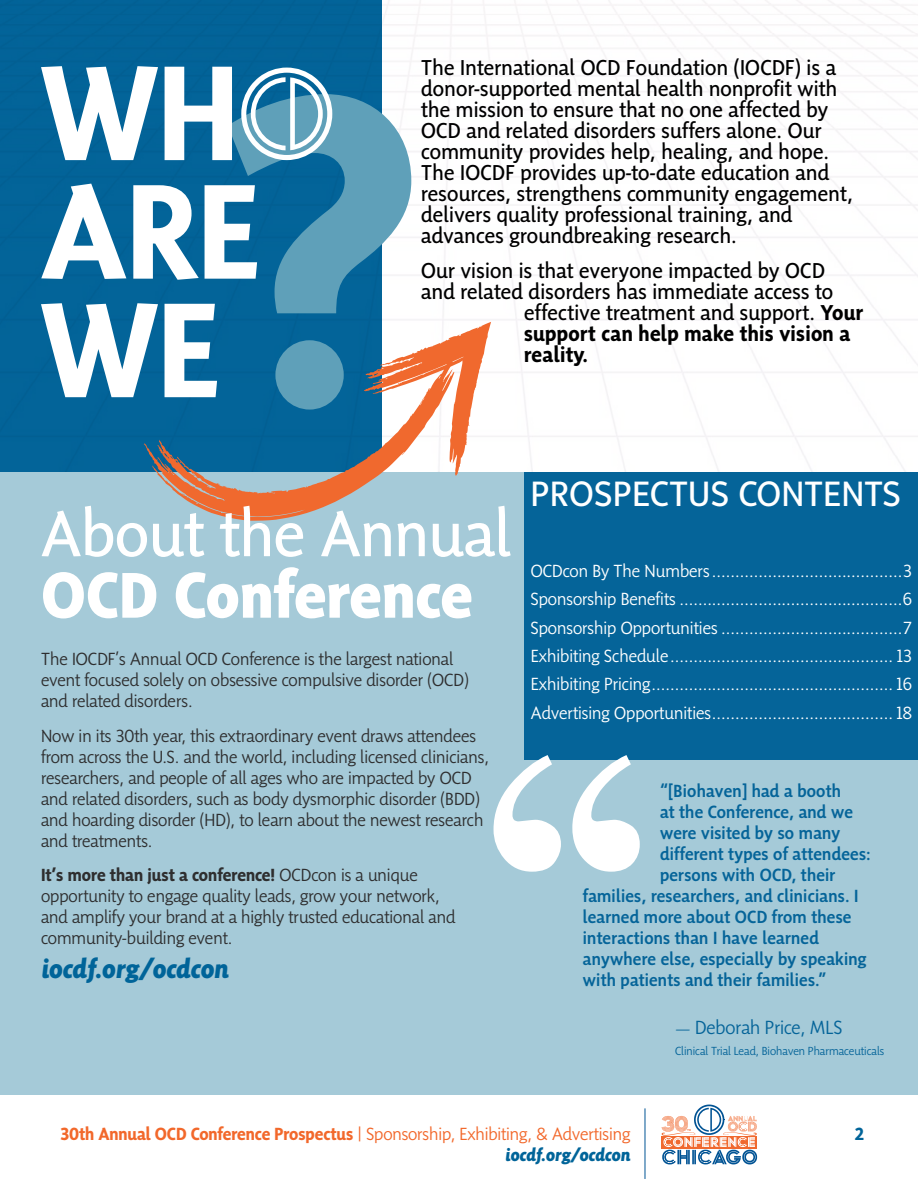
<style>
.page{position:relative;width:918px;height:1188px;background:#fff}
.page>*{position:absolute;margin:0;border:0;box-sizing:border-box;transform-origin:0 0}
.t1{font:700 450px "Sensibility";color:#5fa0b9}
.t2{font:700 138px/118.5px "Sensibility";color:#fff}
.t3{font:66px "Sensibility";color:#fff}
.t4{font:800 66px "Sensibility";color:#fff}
.t5{font:36px "Sense";letter-spacing:.02em;color:#fff}
.t6{font:italic 800 27px "Sensibility";color:#006499}
.t7{font:22.05px/21px "Sensibility";letter-spacing:.01em;color:#000}
.t8{font:700 22.05px "Sensibility";letter-spacing:.01em;color:#000}
.t9{font:300 19.5px "Sensibility";color:#056499}
.t10{font:300 18px/21px "Sensibility";color:#2e2e2f}
.t11{font:300 18px/28.3px "Sensibility";color:#fff;text-align:justify}
.t12{font:500 18px "Sensibility";letter-spacing:.01em;color:#056499}
.t13{font:300 18px "Sensibility";letter-spacing:-.005em;color:#f2682b}
.t14{font:italic 800 18px "Sensibility";color:#006499}
.t15{font:700 18px "Sense";color:#006499}
.t16{font:300 12px "Sensibility";color:#056499}
.s1{font-weight:700}
.s2{font-size:15px}
</style>
<div class="page">
<hr style="left:645px;top:1108px;width:1px;height:71px;background:#005494">
<svg style="left:662px;top:1105px;width:95px;height:59px"></svg>
<div style="left:0;top:472px;width:918px;height:622px;background:#a5cad8"></div>
<div style="left:0;top:0;width:382px;height:472px;background:#036499"></div>
<svg style="left:241px;top:68px;width:91px;height:92px"></svg>
<svg style="left:144px;top:322px;width:347px;height:199px"></svg>
<div style="left:524px;top:472px;width:394px;height:98px;background:#056499"></div>
<div style="left:524px;top:556px;width:394px;height:204px;background:#056499"></div>
<svg style="left:494px;top:755px;width:67px;height:117px"></svg>
<svg style="left:572px;top:755px;width:68px;height:117px"></svg>
<h2 class="t2" style="left:41px;top:51px;width:221px">WH<br>ARE<br>WE</h2>
<h1 class="t1" style="left:211px;top:-6px;width:217px">?</h1>
<p class="t7" style="left:421px;top:57px;width:433px">The International OCD Foundation (IOCDF) is a donor-supported mental health nonprofit with the mission to ensure that no one affected by OCD and related disorders suffers alone. Our community provides help, healing, and hope.<br>The IOCDF provides up-to-date education and resources, strengthens community engagement, delivers quality professional training, and advances groundbreaking research.</p>
<p class="t7" style="left:421px;top:259px;width:405px">Our vision is that everyone impacted by OCD</p>
<p class="t7" style="left:421px;top:280px;width:414px">and related disorders has immediate access to</p>
<p class="t7" style="left:524px;top:301px;width:341px">effective treatment and support. <span class="s1">Your</span></p>
<p class="t8" style="left:524px;top:320px;width:328px">support can help make this vision a</p>
<p class="t8" style="left:524px;top:341px;width:66px">reality.</p>
<h3 class="t3" style="left:41px;top:496px;width:472px">About the Annual</h3>
<h3 class="t4" style="left:41px;top:558px;width:433px">OCD Conference</h3>
<p class="t10" style="left:41px;top:648px;width:429px">The IOCDF’s Annual OCD Conference is the largest national event focused solely on obsessive compulsive disorder (OCD) and related disorders.</p>
<p class="t10" style="left:41px;top:724px;width:449px">Now in its 30th year, this extraordinary event draws attendees from across the U.S. and the world, including licensed clinicians, researchers, and people of all ages who are impacted by OCD and related disorders, such as body dysmorphic disorder (BDD) and hoarding disorder (HD), to learn about the newest research and treatments.</p>
<p class="t10" style="left:41px;top:864px;width:416px"><span class="s1">It’s more than just a conference!</span> OCDcon is a unique opportunity to engage quality leads, grow your network, and amplify your brand at a highly trusted educational and community-building event.</p>
<h3 class="t6" style="left:41px;top:954px;width:189px">iocdf.org/ocdcon</h3>
<h3 class="t5" style="left:531px;top:474px;width:371px">PROSPECTUS CONTENTS</h3>
<p class="t11" style="left:531px;top:556px;width:383px">OCDcon By The Numbers.........................................3<br>Sponsorship Benefits ................................................6<br>Sponsorship Opportunities .......................................7<br>Exhibiting Schedule................................................ 13<br>Exhibiting Pricing.................................................... 16<br>Advertising Opportunities....................................... 18</p>
<p class="t12" style="left:660px;top:781px;width:182px">“[Biohaven] had a booth</p>
<p class="t12" style="left:660px;top:802px;width:195px">at the Conference, and we</p>
<p class="t12" style="left:660px;top:823px;width:182px">were visited by so many</p>
<p class="t12" style="left:660px;top:844px;width:212px">different types of attendees:</p>
<p class="t12" style="left:660px;top:865px;width:177px">persons with OCD, their</p>
<p class="t12" style="left:583px;top:886px;width:277px">families, researchers, and clinicians. I</p>
<p class="t12" style="left:583px;top:907px;width:270px">learned more about OCD from these</p>
<p class="t12" style="left:583px;top:928px;width:237px">interactions than I have learned</p>
<p class="t12" style="left:583px;top:949px;width:285px">anywhere else, especially by speaking</p>
<p class="t12" style="left:583px;top:970px;width:245px">with patients and their families.”</p>
<p class="t9" style="left:675px;top:1016px;width:169px"><span class="s2">—</span> Deborah Price, MLS</p>
<p class="t16" style="left:675px;top:1044px;width:211px">Clinical Trial Lead, Biohaven Pharmaceuticals</p>
<p class="t13" style="left:60px;top:1123px;width:571px"><span class="s1">30th Annual OCD Conference Prospectus</span> | Sponsorship, Exhibiting, &amp; Advertising</p>
<p class="t15" style="left:855px;top:1123px;width:11px">2</p>
<p class="t14" style="left:505px;top:1145px;width:127px">iocdf.org/ocdcon</p>
</div>
